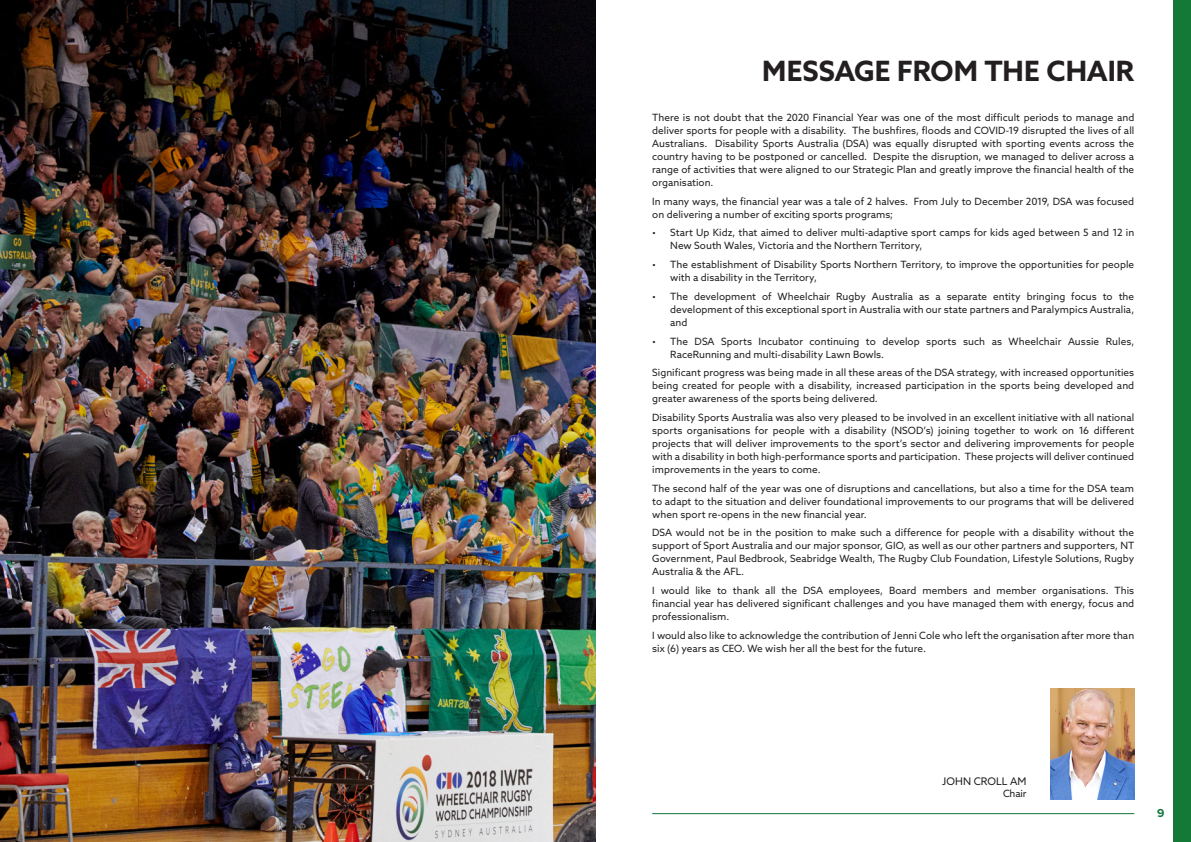
<style>
.page{position:relative;width:1191px;height:842px;background:#fff}
.page>*{position:absolute;margin:0;border:0;box-sizing:border-box;transform-origin:0 0}
.t1{font:700 28px "Azo Sans";color:#231f20}
.t2{font:700 12px "Proxima Nova";color:#167841}
.t3{font:10.5px "Azo Sans";letter-spacing:.005em;color:#231f20}
.t4{font:10px/13px "Azo Sans";letter-spacing:.005em;color:#231f20;text-align:justify}
</style>
<div class="page">
<hr style="left:652px;top:813px;width:482px;height:1px;background:#12733b">
<img style="left:1050px;top:688px;width:84px;height:111px">
<img style="left:0;top:0;width:595px;height:842px">
<div style="left:1174px;top:0;width:17px;height:842px;background:#147836"></div>
<h1 class="t1" style="left:762px;top:53px;width:373px">MESSAGE FROM THE CHAIR</h1>
<p class="t4" style="left:652px;top:111px;width:483px">There is not doubt that the 2020 Financial Year was one of the most difficult periods to manage and deliver sports for people with a disability. The bushfires, floods and COVID-19 disrupted the lives of all Australians. Disability Sports Australia (DSA) was equally disrupted with sporting events across the country having to be postponed or cancelled. Despite the disruption, we managed to deliver across a range of activities that were aligned to our Strategic Plan and greatly improve the financial health of the organisation.</p>
<p class="t4" style="left:652px;top:195px;width:483px">In many ways, the financial year was a tale of 2 halves. From July to December 2019, DSA was focused on delivering a number of exciting sports programs;</p>
<p class="t4" style="left:670px;top:226px;width:465px;text-indent:-18px">• Start Up Kidz, that aimed to deliver multi-adaptive sport camps for kids aged between 5 and 12 in<br>New South Wales, Victoria and the Northern Territory,</p>
<p class="t4" style="left:670px;top:258px;width:465px;text-indent:-18px">• The establishment of Disability Sports Northern Territory, to improve the opportunities for people with a disability in the Territory,</p>
<p class="t4" style="left:670px;top:290px;width:465px;text-indent:-18px">• The development of Wheelchair Rugby Australia as a separate entity bringing focus to the development of this exceptional sport in Australia with our state partners and Paralympics Australia, and</p>
<p class="t4" style="left:670px;top:334px;width:465px;text-indent:-18px">• The DSA Sports Incubator continuing to develop sports such as Wheelchair Aussie Rules,<br>RaceRunning and multi-disability Lawn Bowls.</p>
<p class="t4" style="left:652px;top:366px;width:483px">Significant progress was being made in all these areas of the DSA strategy, with increased opportunities being created for people with a disability, increased participation in the sports being developed and greater awareness of the sports being delivered.</p>
<p class="t4" style="left:652px;top:411px;width:483px">Disability Sports Australia was also very pleased to be involved in an excellent initiative with all national sports organisations for people with a disability (NSOD’s) joining together to work on 16 different projects that will deliver improvements to the sport’s sector and delivering improvements for people with a disability in both high-performance sports and participation. These projects will deliver continued improvements in the years to come.</p>
<p class="t4" style="left:652px;top:481px;width:483px">The second half of the year was one of disruptions and cancellations, but also a time for the DSA team to adapt to the situation and deliver foundational improvements to our programs that will be delivered when sport re-opens in the new financial year.</p>
<p class="t4" style="left:652px;top:526px;width:483px">DSA would not be in the position to make such a difference for people with a disability without the support of Sport Australia and our major sponsor, GIO, as well as our other partners and supporters, NT Government, Paul Bedbrook, Seabridge Wealth, The Rugby Club Foundation, Lifestyle Solutions, Rugby Australia &amp; the AFL.</p>
<p class="t4" style="left:652px;top:584px;width:483px">I would like to thank all the DSA employees, Board members and member organisations. This financial year has delivered significant challenges and you have managed them with energy, focus and professionalism.</p>
<p class="t4" style="left:652px;top:628px;width:483px">I would also like to acknowledge the contribution of Jenni Cole who left the organisation after more than six (6) years as CEO. We wish her all the best for the future.</p>
<p class="t3" style="left:942px;top:774px;width:86px">JOHN CROLL AM</p>
<p class="t4" style="left:1003px;top:787px;width:25px">Chair</p>
<p class="t2" style="left:1157px;top:804px;width:9px">9</p>
</div>
